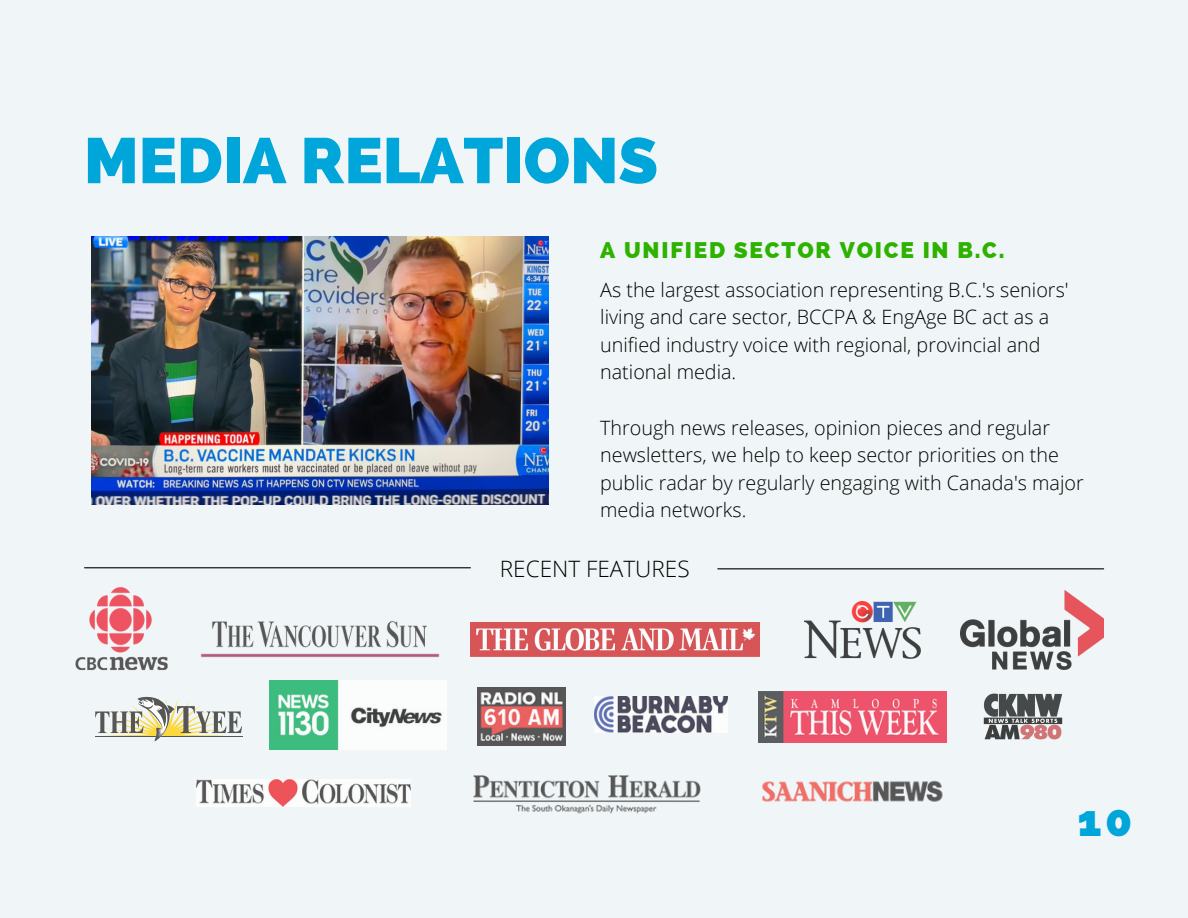
<style>
.page{position:relative;width:1188px;height:918px;background:#f0f6f7}
.page>*{position:absolute;margin:0;border:0;box-sizing:border-box;transform-origin:0 0}
.t1{font:800 64.05px "Raleway";color:#00a5da}
.t2{font:800 44.25px "Raleway";color:#00a5da}
.t3{font:800 22.5px "Raleway";letter-spacing:.08em;color:#2db200}
.t4{font:300 22.5px "Open Sans";color:#000}
.t5{font:300 19.8px/27.5px "Open Sans";color:#000}
</style>
<div class="page">
<img style="left:201px;top:621px;width:239px;height:36px">
<img style="left:961px;top:590px;width:142px;height:79px">
<img style="left:804px;top:602px;width:116px;height:56px">
<img style="left:196px;top:779px;width:214px;height:27px">
<hr style="left:157px;top:736px;width:86px;height:1px;background:#231f20">
<svg style="left:95px;top:696px;width:147px;height:45px"></svg>
<img style="left:983px;top:693px;width:80px;height:47px">
<img style="left:758px;top:691px;width:188px;height:51px">
<img style="left:473px;top:775px;width:228px;height:39px">
<img style="left:594px;top:697px;width:134px;height:36px">
<img style="left:470px;top:622px;width:290px;height:34px">
<hr style="left:718px;top:568px;width:386px;height:1px;background:#000">
<hr style="left:85px;top:567px;width:385px;height:1px;background:#000">
<img style="left:92px;top:237px;width:457px;height:267px">
<img style="left:270px;top:681px;width:176px;height:68px">
<img style="left:75px;top:587px;width:93px;height:84px">
<img style="left:477px;top:687px;width:88px;height:59px">
<img style="left:762px;top:780px;width:181px;height:22px">
<h1 class="t1" style="left:84px;top:123px;width:575px">MEDIA RELATIONS</h1>
<p class="t3" style="left:600px;top:236px;width:406px">A UNIFIED SECTOR VOICE IN B.C.</p>
<p class="t5" style="left:600px;top:276px;width:470px">As the largest association representing B.C.'s seniors' living and care sector, BCCPA &amp; EngAge BC act as a unified industry voice with regional, provincial and national media.</p>
<p class="t5" style="left:600px;top:413px;width:485px">Through news releases, opinion pieces and regular newsletters, we help to keep sector priorities on the public radar by regularly engaging with Canada's major media networks.</p>
<p class="t4" style="left:500px;top:553px;width:191px">RECENT FEATURES</p>
<h2 class="t2" style="left:1077px;top:794px;width:56px">10</h2>
</div>
